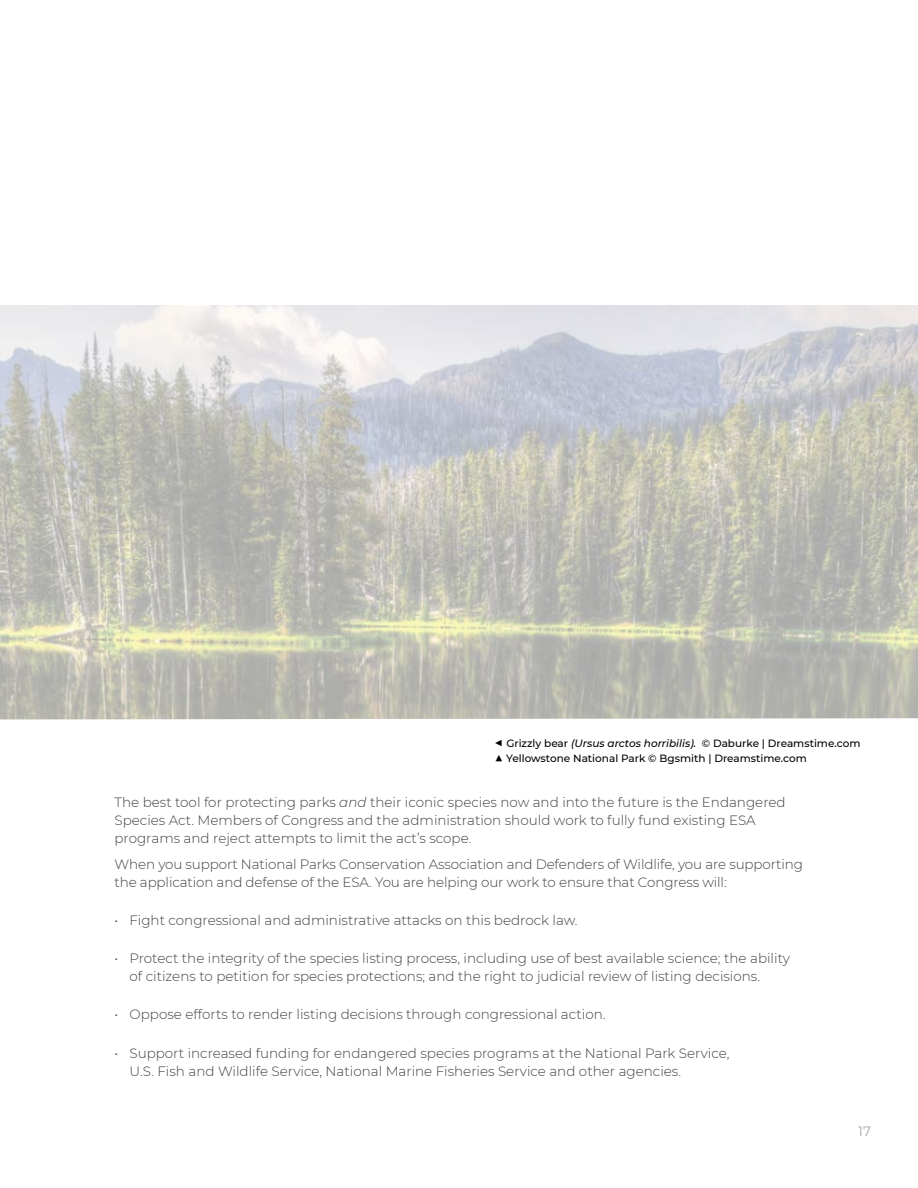
<style>
.page{position:relative;width:918px;height:1188px;background:#fff}
.page>*{position:absolute;margin:0;border:0;box-sizing:border-box;transform-origin:0 0}
.t1{font:300 13.5px/18px "Montserrat";color:#414042}
.t2{font:13.5px "Montserrat";color:#a7a9ac}
.t3{font:500 10.5px "Montserrat";color:#000}
.s1{font-weight:400;font-size:15px}
.s2{font-style:italic}
</style>
<div class="page">
<svg style="left:0;top:305px;width:918px;height:415px;background:#c5c5c0"></svg>
<p class="t3" style="left:495px;top:735px;width:367px"><span class="s1">◀</span> Grizzly bear <span class="s2">(Ursus arctos horribilis).</span> © Daburke | Dreamstime.com</p>
<p class="t3" style="left:495px;top:750px;width:314px"><span class="s1">▲</span> Yellowstone National Park © Bgsmith | Dreamstime.com</p>
<p class="t1" style="left:114px;top:793px;width:673px">The best tool for protecting parks <span class="s2">and</span> their iconic species now and into the future is the Endangered<br>Species Act. Members of Congress and the administration should work to fully fund existing ESA programs and reject attempts to limit the act’s scope.</p>
<p class="t1" style="left:114px;top:854px;width:690px">When you support National Parks Conservation Association and Defenders of Wildlife, you are supporting the application and defense of the ESA. You are helping our work to ensure that Congress will:</p>
<p class="t1" style="left:114px;top:911px;width:465px">• Fight congressional and administrative attacks on this bedrock law.</p>
<p class="t1" style="left:129px;top:949px;width:662px;text-indent:-15px">• Protect the integrity of the species listing process, including use of best available science; the ability of citizens to petition for species protections; and the right to judicial review of listing decisions.</p>
<p class="t1" style="left:114px;top:1005px;width:493px">• Oppose efforts to render listing decisions through congressional action.</p>
<p class="t1" style="left:129px;top:1043px;width:602px;text-indent:-15px">• Support increased funding for endangered species programs at the National Park Service,<br>U.S. Fish and Wildlife Service, National Marine Fisheries Service and other agencies.</p>
<p class="t2" style="left:858px;top:1122px;width:14px">17</p>
</div>
